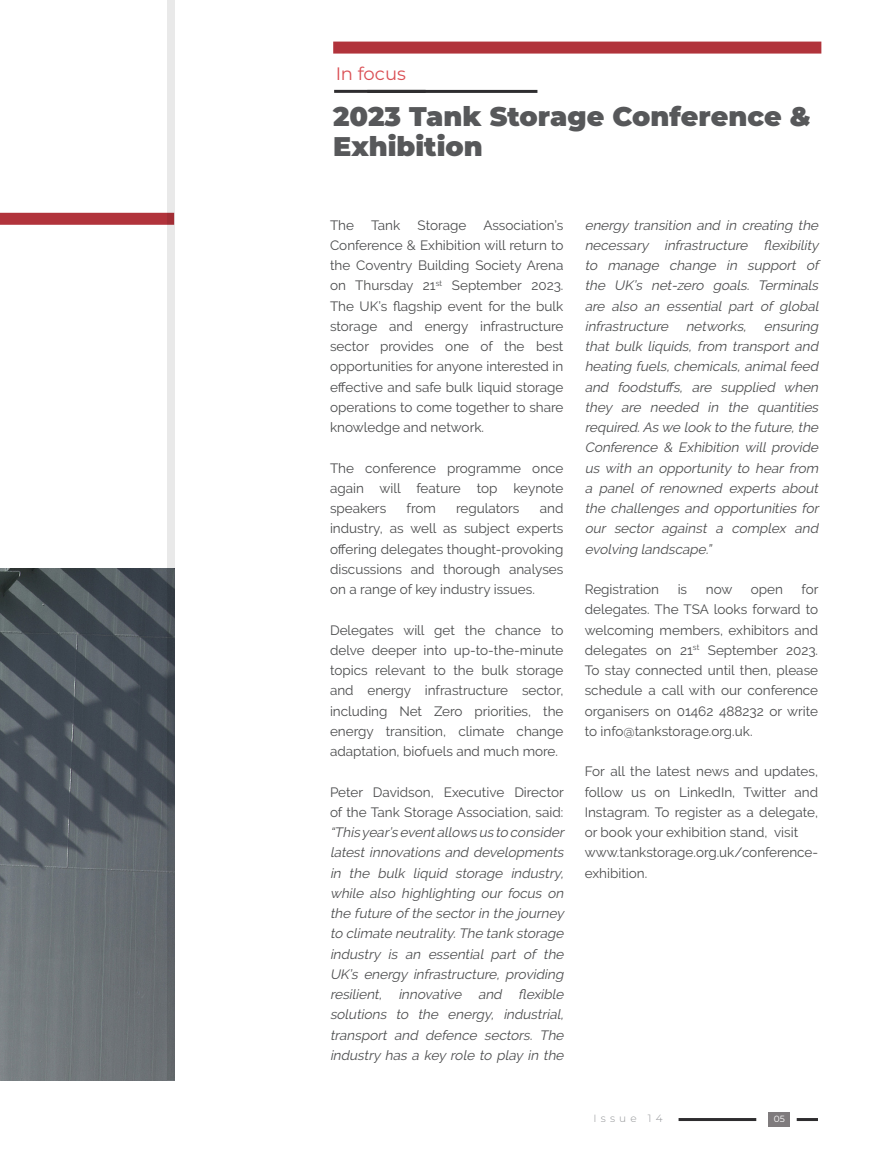
<style>
.page{position:relative;width:885px;height:1161px;background:#fff}
.page>*{position:absolute;margin:0;border:0;box-sizing:border-box;transform-origin:0 0}
.News_Headline{font:900 27px/30px "Montserrat";color:#57585a}
.t1{font:18px "Montserrat";color:#d1232a}
.Body_Copy{font:13.5px/20.2px "Raleway";color:#4b4c4d;text-align:justify}
.Body_Copy-2{font:italic 13.5px/20.2px "Raleway";color:#4b4c4d}
.t2{font:300 10.5px "Montserrat";letter-spacing:.4em;color:#939598}
.t3{font:9px "Montserrat";color:#fff}
.s1{font-style:normal}
</style>
<div class="page">
<hr style="left:796px;top:1118px;width:21px;height:3px;background:#2e2d2f">
<hr style="left:678px;top:1118px;width:78px;height:3px;background:#2e2d2f">
<div style="left:768px;top:1112px;width:21px;height:15px;background:#7f7b7d"></div>
<div style="left:333px;top:42px;width:488px;height:12px;background:#b1333b"></div>
<hr style="left:367px;top:90px;width:170px;height:3px;background:#2e2d2f">
<img style="left:0;top:568px;width:167px;height:512px">
<div style="left:0;top:213px;width:174px;height:12px;background:#b1333b"></div>
<hr style="left:334px;top:90px;width:91px;height:3px;background:#2e2d2f">
<svg style="left:167px;top:0;width:8px;height:1080px;background:#9fa1a4"></svg>
<h2 class="t1" style="left:335px;top:62px;width:72px">In focus</h2>
<p class="News_Headline" style="left:333px;top:100px;width:479px">2023 Tank Storage Conference &amp;<br>Exhibition</p>
<p class="Body_Copy" style="left:330px;top:215px;width:26px">The</p>
<p class="Body_Copy" style="left:371px;top:215px;width:31px">Tank</p>
<p class="Body_Copy" style="left:417px;top:215px;width:50px">Storage</p>
<p class="Body_Copy" style="left:330px;top:215px;width:235px;text-indent:153px">Association’s Conference &amp; Exhibition will return to the Coventry Building Society Arena on Thursday 21<sup>st</sup> September 2023.<br>The UK’s flagship event for the bulk storage and energy infrastructure sector provides one of the best opportunities for anyone interested in effective and safe bulk liquid storage operations to come together to share knowledge and network.</p>
<p class="Body_Copy" style="left:330px;top:458px;width:235px">The conference programme once again will feature top keynote speakers</p>
<p class="Body_Copy" style="left:406px;top:498px;width:31px">from</p>
<p class="Body_Copy" style="left:456px;top:498px;width:65px">regulators</p>
<p class="Body_Copy" style="left:330px;top:498px;width:235px;text-indent:210px">and industry, as well as subject experts offering delegates thought-provoking discussions and thorough analyses on a range of key industry issues.</p>
<p class="Body_Copy" style="left:330px;top:620px;width:235px">Delegates will get the chance to delve deeper into up-to-the-minute topics relevant to the bulk storage and energy infrastructure sector, including Net Zero priorities, the energy transition, climate change adaptation, biofuels and much more.</p>
<p class="Body_Copy-2" style="left:330px;top:782px;width:238px"><span class="s1">Peter Davidson, Executive Director of the Tank Storage Association, said: </span>“This year’s eventallows us to consider latest innovations and developments in the bulk liquid storage industry, while also highlighting our focus on the future of the sectorin the journey to climate neutrality.The tank storage industry is an essential part of the UK’s energy infrastructure, providing resilient, innovative and flexible solutions to the energy, industrial, transport and defence sectors. The industry has a key role to play in the</p>
<p class="Body_Copy-2" style="left:584px;top:215px;width:238px">energy transition and in creating the necessary infrastructure flexibility to manage change in support of the UK’s net-zero goals. Terminals are also an essential part of global infrastructure networks, ensuring that bulk liquids, from transport and heating fuels, chemicals, animalfeed and foodstuffs, are supplied when they are needed in the quantities required.As we look to the future,the Conference &amp; Exhibition will provide us with an opportunity to hear from a panel of renowned experts about the challenges and opportunities for our sector against a complex and evolving landscape.”</p>
<p class="Body_Copy" style="left:584px;top:579px;width:76px">Registration</p>
<p class="Body_Copy" style="left:677px;top:579px;width:11px">is</p>
<p class="Body_Copy" style="left:705px;top:579px;width:28px">now</p>
<p class="Body_Copy" style="left:750px;top:579px;width:34px">open</p>
<p class="Body_Copy" style="left:584px;top:579px;width:235px;text-indent:217px">for delegates. The TSA looks forward to welcoming members, exhibitors and delegates on 21<sup>st</sup> September 2023.<br>To stay connected until then, please schedule a call with our conference organisers on 01462 488232 or write to info@tankstorage.org.uk.</p>
<p class="Body_Copy" style="left:584px;top:761px;width:235px">For all the latest news and updates, follow us on LinkedIn, Twitter and Instagram. To register as a delegate, or book your exhibition stand, visit</p>
<p class="Body_Copy" style="left:584px;top:842px;width:235px">www.tankstorage.org.uk/conference&shy;exhibition.</p>
<p class="t2" style="left:593px;top:1111px;width:71px">Issue 14</p>
<p class="t3" style="left:773px;top:1113px;width:13px">05</p>
</div>
